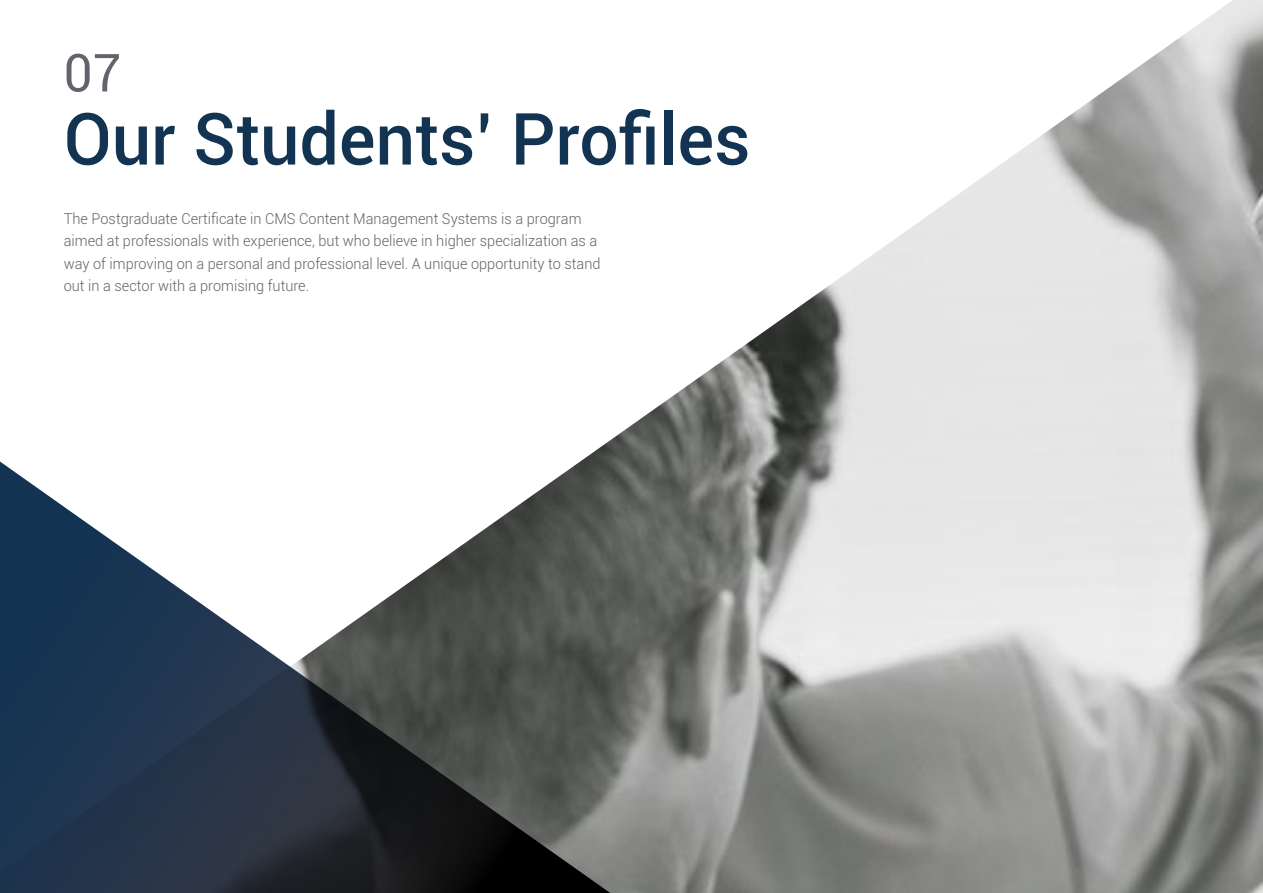
<style>
.page{position:relative;width:1263px;height:893px;background:#fff}
.page>*{position:absolute;margin:0;border:0;box-sizing:border-box;transform-origin:0 0}
.t1{font:500 72px "Roboto";color:#123352}
.t2{font:52.5px "Roboto";color:#61646a}
.t3{font:300 15px/22.5px "Roboto";color:#61646a}
</style>
<div class="page">
<img style="left:602px;top:0;width:661px;height:893px">
<svg style="left:0;top:446px;width:640px;height:447px"></svg>
<h2 class="t2" style="left:64px;top:36px;width:59px">07</h2>
<h1 class="t1" style="left:64px;top:88px;width:688px">Our Students’ Profiles</h1>
<p class="t3" style="left:64px;top:207px;width:538px">The Postgraduate Certificate in CMS Content Management Systems is a program aimed at professionals with experience, but who believe in higher specialization as a way of improving on a personal and professional level. A unique opportunity to stand out in a sector with a promising future.</p>
</div>
